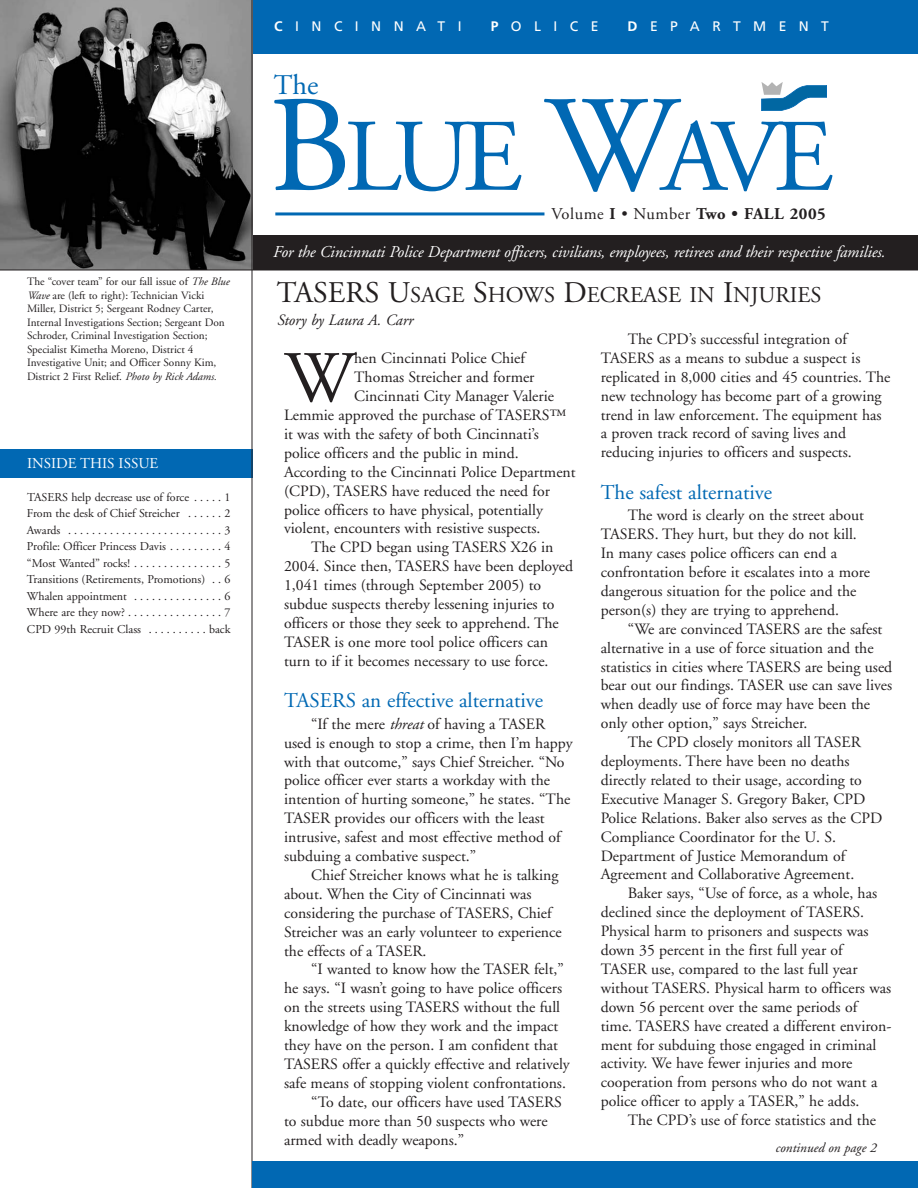
<style>
.page{position:relative;width:918px;height:1188px;background:#fff}
.page>*{position:absolute;margin:0;border:0;box-sizing:border-box;transform-origin:0 0}
.t1{font:102.75px "Adobe Garamond";letter-spacing:-.075em;color:#0168b3}
.t2{font:72.75px "Adobe Garamond";color:#231f20}
.t3{font:28.5px "Adobe Garamond";color:#0168b3}
.t4{font:22.5px "Adobe Garamond";color:#231f20}
.t5{font:21px "Adobe Garamond";color:#0168b3}
.t6{font:italic 16.5px "Adobe Garamond";letter-spacing:-.01em;color:#fff}
.t7{font:16.5px "Adobe Garamond";letter-spacing:.035em;color:#231f20}
.t8{font:15.75px/18.9px "Adobe Garamond";color:#231f20}
.t9{font:italic 15.75px "Adobe Garamond";color:#231f20}
.t10{font:15px "Adobe Garamond";color:#fff}
.t11{font:13.8px "Frutiger";letter-spacing:.9em;color:#fff}
.t12{font:italic 13.5px "Adobe Garamond";color:#231f20}
.t13{font:12px/16.5px "Adobe Garamond";color:#231f20;text-align:justify}
.t14{font:11.25px/13.5px "Adobe Garamond";color:#231f20}
.s1{font-style:italic}
.s2{font-weight:700}
.s3{font-size:137.1px}
.s4{font-size:30px}
</style>
<div class="page">
<div style="left:0;top:449px;width:252px;height:29px;background:#0168b3"></div>
<div style="left:252px;top:235px;width:666px;height:35px;background:#231f20"></div>
<div style="left:252px;top:0;width:666px;height:54px;background:#0168b3"></div>
<svg style="left:761px;top:82px;width:66px;height:29px"></svg>
<hr style="left:275px;top:212px;width:269px;height:3px;background:#0168b3">
<img style="left:0;top:0;width:252px;height:270px">
<hr style="left:252px;top:0;width:1px;height:1188px;background:#231f20">
<hr style="left:0;top:270px;width:918px;height:1px;background:#231f20">
<div style="left:252px;top:1161px;width:666px;height:27px;background:#0168b3"></div>
<p class="t14" style="left:27px;top:276px;width:204px">The “cover team” for our fall issue of <span class="s1">The Blue Wave</span> are (left to right): Technician Vicki Miller, District 5; Sergeant Rodney Carter, Internal Investigations Section; Sergeant Don Schroder, Criminal Investigation Section; Specialist Kimetha Moreno, District 4<br>Investigative Unit; and Officer Sonny Kim, District 2 First Relief. <span class="s1">Photo by Rick Adams.</span></p>
<p class="t10" style="left:27px;top:458px;width:133px">INSIDE THIS ISSUE</p>
<p class="t13" style="left:27px;top:490px;width:205px">TASERS help decrease use of force . . . . . 1<br>From the desk of Chief Streicher . . . . . . 2<br>Awards . . . . . . . . . . . . . . . . . . . . . . . . . . 3<br>Profile: Officer Princess Davis . . . . . . . . . 4 “Most Wanted” rocks! . . . . . . . . . . . . . . . 5<br>Transitions (Retirements, Promotions) . . 6<br>Whalen appointment . . . . . . . . . . . . . . . 6<br>Where are they now? . . . . . . . . . . . . . . . . 7<br>CPD 99th Recruit Class . . . . . . . . . . back</p>
<p class="t11" style="left:274px;top:20px;width:189px"><span class="s2">C</span>INCINNATI</p>
<p class="t11" style="left:491px;top:20px;width:109px"><span class="s2">P</span>OLICE</p>
<p class="t11" style="left:628px;top:20px;width:203px"><span class="s2">D</span>EPARTMENT</p>
<h3 class="t3" style="left:274px;top:74px;width:46px">The</h3>
<h1 class="t1" style="left:269px;top:116px;width:567px"><span class="s3">B</span>LUE <span class="s3">W</span>AVE</h1>
<p class="t7" style="left:551px;top:208px;width:276px">Volume <span class="s2">I</span> • Number <span class="s2">Two • FALL 2005</span></p>
<p class="t6" style="left:273px;top:245px;width:614px">For the Cincinnati Police Department officers, civilians, employees, retirees and their respective families.</p>
<h3 class="t4" style="left:277px;top:286px;width:546px"><span class="s4">TASERS U</span>SAGE <span class="s4">S</span>HOWS <span class="s4">D</span>ECREASE IN <span class="s4">I</span>NJURIES</h3>
<p class="t9" style="left:277px;top:313px;width:138px">Story by Laura A. Carr</p>
<p class="t8" style="left:354px;top:350px;width:172px">hen Cincinnati Police Chief</p>
<p class="t8" style="left:354px;top:369px;width:182px">Thomas Streicher and former</p>
<p class="t8" style="left:354px;top:388px;width:201px">Cincinnati City Manager Valerie</p>
<p class="t8" style="left:284px;top:407px;width:284px">Lemmie approved the purchase of TASERS™</p>
<p class="t8" style="left:284px;top:426px;width:256px">it was with the safety of both Cincinnati’s</p>
<p class="t8" style="left:284px;top:445px;width:236px">police officers and the public in mind.</p>
<p class="t8" style="left:284px;top:464px;width:293px">According to the Cincinnati Police Department</p>
<p class="t8" style="left:284px;top:483px;width:267px">(CPD), TASERS have reduced the need for</p>
<p class="t8" style="left:284px;top:502px;width:260px">police officers to have physical, potentially</p>
<p class="t8" style="left:284px;top:520px;width:258px">violent, encounters with resistive suspects.</p>
<p class="t8" style="left:311px;top:539px;width:244px">The CPD began using TASERS X26 in</p>
<p class="t8" style="left:284px;top:558px;width:291px">2004. Since then, TASERS have been deployed</p>
<p class="t8" style="left:284px;top:577px;width:259px">1,041 times (through September 2005) to</p>
<p class="t8" style="left:284px;top:596px;width:272px">subdue suspects thereby lessening injuries to</p>
<p class="t8" style="left:284px;top:615px;width:276px">officers or those they seek to apprehend. The</p>
<p class="t8" style="left:284px;top:634px;width:265px">TASER is one more tool police officers can</p>
<p class="t8" style="left:284px;top:653px;width:266px">turn to if it becomes necessary to use force.</p>
<h3 class="t5" style="left:284px;top:692px;width:261px">TASERS an effective alternative</h3>
<p class="t8" style="left:284px;top:716px;width:290px;text-indent:27px">“If the mere <span class="s1">threat</span> of having a TASER used is enough to stop a crime, then I’m happy with that outcome,” says Chief Streicher. “No police officer ever starts a workday with the intention of hurting someone,” he states. “The TASER provides our officers with the least intrusive, safest and most effective method of subduing a combative suspect.”</p>
<p class="t8" style="left:284px;top:867px;width:279px;text-indent:27px">Chief Streicher knows what he is talking about. When the City of Cincinnati was considering the purchase of TASERS, Chief Streicher was an early volunteer to experience the effects of a TASER.</p>
<p class="t8" style="left:311px;top:961px;width:254px">“I wanted to know how the TASER felt,”</p>
<p class="t8" style="left:284px;top:980px;width:280px">he says. “I wasn’t going to have police officers</p>
<p class="t8" style="left:284px;top:999px;width:278px">on the streets using TASERS without the full</p>
<p class="t8" style="left:284px;top:1018px;width:276px">knowledge of how they work and the impact</p>
<p class="t8" style="left:284px;top:1037px;width:276px">they have on the person. I am confident that</p>
<p class="t8" style="left:284px;top:1056px;width:287px">TASERS offer a quickly effective and relatively</p>
<p class="t8" style="left:284px;top:1075px;width:283px">safe means of stopping violent confrontations.</p>
<p class="t8" style="left:311px;top:1094px;width:252px">“To date, our officers have used TASERS</p>
<p class="t8" style="left:284px;top:1113px;width:265px">to subdue more than 50 suspects who were</p>
<p class="t8" style="left:284px;top:1132px;width:182px">armed with deadly weapons.”</p>
<h2 class="t2" style="left:285px;top:349px;width:71px">W</h2>
<p class="t8" style="left:601px;top:331px;width:291px;text-indent:27px">The CPD’s successful integration of TASERS as a means to subdue a suspect is replicated in 8,000 cities and 45 countries. The new technology has become part of a growing trend in law enforcement. The equipment has a proven track record of saving lives and reducing injuries to officers and suspects.</p>
<h3 class="t5" style="left:601px;top:484px;width:173px">The safest alternative</h3>
<p class="t8" style="left:601px;top:507px;width:271px;text-indent:27px">The word is clearly on the street about TASERS. They hurt, but they do not kill.<br>In many cases police officers can end a confrontation before it escalates into a more dangerous situation for the police and the person(s) they are trying to apprehend.</p>
<p class="t8" style="left:628px;top:621px;width:256px">“We are convinced TASERS are the safest</p>
<p class="t8" style="left:601px;top:640px;width:274px">alternative in a use of force situation and the</p>
<p class="t8" style="left:601px;top:659px;width:293px">statistics in cities where TASERS are being used</p>
<p class="t8" style="left:601px;top:677px;width:293px">bear out our findings. TASER use can save lives</p>
<p class="t8" style="left:601px;top:696px;width:271px">when deadly use of force may have been the</p>
<p class="t8" style="left:601px;top:715px;width:208px">only other option,” says Streicher.</p>
<p class="t8" style="left:628px;top:734px;width:235px">The CPD closely monitors all TASER</p>
<p class="t8" style="left:601px;top:753px;width:250px">deployments. There have been no deaths</p>
<p class="t8" style="left:601px;top:772px;width:263px">directly related to their usage, according to</p>
<p class="t8" style="left:601px;top:791px;width:266px">Executive Manager S. Gregory Baker, CPD</p>
<p class="t8" style="left:601px;top:810px;width:283px">Police Relations. Baker also serves as the CPD</p>
<p class="t8" style="left:601px;top:829px;width:237px">Compliance Coordinator for the U. S.</p>
<p class="t8" style="left:601px;top:848px;width:246px">Department of Justice Memorandum of</p>
<p class="t8" style="left:601px;top:866px;width:255px">Agreement and Collaborative Agreement.</p>
<p class="t8" style="left:628px;top:885px;width:251px">Baker says, “Use of force, as a whole, has</p>
<p class="t8" style="left:601px;top:904px;width:265px">declined since the deployment of TASERS.</p>
<p class="t8" style="left:601px;top:923px;width:269px">Physical harm to prisoners and suspects was</p>
<p class="t8" style="left:601px;top:942px;width:244px">down 35 percent in the first full year of</p>
<p class="t8" style="left:601px;top:961px;width:258px">TASER use, compared to the last full year</p>
<p class="t8" style="left:601px;top:980px;width:292px">without TASERS. Physical harm to officers was</p>
<p class="t8" style="left:601px;top:999px;width:258px">down 56 percent over the same periods of</p>
<p class="t8" style="left:601px;top:1018px;width:292px">time. TASERS have created a different environ-</p>
<p class="t8" style="left:601px;top:1037px;width:277px">ment for subduing those engaged in criminal</p>
<p class="t8" style="left:601px;top:1055px;width:253px">activity. We have fewer injuries and more</p>
<p class="t8" style="left:601px;top:1074px;width:278px">cooperation from persons who do not want a</p>
<p class="t8" style="left:601px;top:1093px;width:260px">police officer to apply a TASER,” he adds.</p>
<p class="t8" style="left:628px;top:1112px;width:250px">The CPD’s use of force statistics and the</p>
<p class="t12" style="left:775px;top:1142px;width:102px">continued on page 2</p>
</div>
